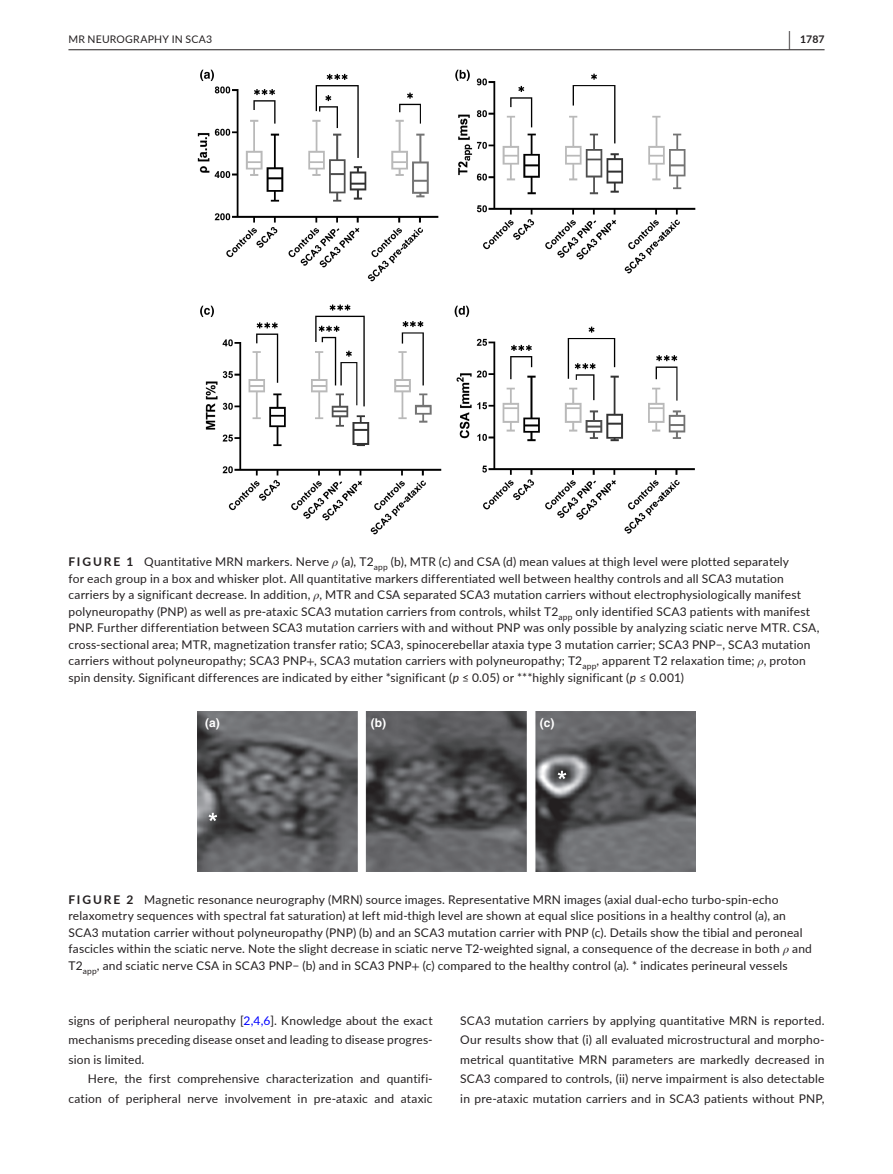
<style>
.page{position:relative;width:893px;height:1174px;background:#fff}
.page>*{position:absolute;margin:0;border:0;box-sizing:border-box;transform-origin:0 0}
.t1{font:12px/16.5px "Lato";letter-spacing:.015em;color:#231f20;text-align:justify}
.t2{font:700 12px "Helvetica";color:#fff}
.t3{font:10.5px "Lato";letter-spacing:.02em;color:#231f20}
.t4{font:700 10.5px "Lato";color:#231f20}
.s1{font-size:19.5px}
.s2{font-weight:700}
.s3{font-family:"STIX";font-style:italic}
.s4{font-family:"STIX"}
.s5{font-style:italic}
.s6{color:#00f}
</style>
<div class="page">
<hr style="left:68px;top:49px;width:756px;height:1px;background:#231f20">
<img style="left:198px;top:69px;width:497px;height:465px">
<img style="left:198px;top:711px;width:497px;height:160px">
<p class="t3" style="left:68px;top:31px;width:145px">MR NEUROGRAPHY IN SCA3</p>
<p class="t4" style="left:789px;top:31px;width:37px"><span class="s1">|</span> 1787</p>
<p class="t1" style="left:68px;top:553px;width:753px;text-align:left"><span class="s2">FIGURE 1</span> Quantitative MRN markers. Nerve <span class="s3">ρ</span> (a), T2<sub>app</sub> (b), MTR (c) and CSA (d) mean values at thigh level were plotted separately<br>for each group in a box and whisker plot. All quantitative markers differentiated well between healthy controls and all SCA3 mutation carriers by a significant decrease. In addition, <span class="s3">ρ</span>, MTR and CSA separated SCA3 mutation carriers without electrophysiologically manifest polyneuropathy (PNP) as well as pre-ataxic SCA3 mutation carriers from controls, whilst T2<sub>app</sub> only identified SCA3 patients with manifest PNP. Further differentiation between SCA3 mutation carriers with and without PNP was only possible by analyzing sciatic nerve MTR. CSA, cross-sectional area; MTR, magnetization transfer ratio; SCA3, spinocerebellar ataxia type 3 mutation carrier; SCA3 PNP−, SCA3 mutation carriers without polyneuropathy; SCA3 PNP<span class="s4">+</span>, SCA3 mutation carriers with polyneuropathy; T2<sub>app</sub>, apparent T2 relaxation time; <span class="s3">ρ</span>, proton spin density. Significant differences are indicated by either *significant (<span class="s5">p</span> ≤ 0.05) or ***highly significant (<span class="s5">p</span> ≤ 0.001)</p>
<p class="t2" style="left:205px;top:715px;width:16px">(a)</p>
<p class="t2" style="left:371px;top:715px;width:17px">(b)</p>
<p class="t2" style="left:540px;top:715px;width:16px">(c)</p>
<p class="t1" style="left:68px;top:890px;width:745px;text-align:left"><span class="s2">FIGURE 2</span> Magnetic resonance neurography (MRN) source images. Representative MRN images (axial dual-echo turbo-spin-echo relaxometry sequences with spectral fat saturation) at left mid-thigh level are shown at equal slice positions in a healthy control (a), an SCA3 mutation carrier without polyneuropathy (PNP) (b) and an SCA3 mutation carrier with PNP (c). Details show the tibial and peroneal fascicles within the sciatic nerve. Note the slight decrease in sciatic nerve T2-weighted signal, a consequence of the decrease in both <span class="s3">ρ</span> and T2<sub>app</sub>, and sciatic nerve CSA in SCA3 PNP− (b) and in SCA3 PNP<span class="s4">+</span> (c) compared to the healthy control (a). * indicates perineural vessels</p>
<p class="t1" style="left:68px;top:1010px;width:366px;line-height:19.5px">signs of peripheral neuropathy [<span class="s6">2,4,6</span>]. Knowledge about the exact mechanisms preceding disease onset and leading to disease progres&shy;sion is limited.</p>
<p class="t1" style="left:68px;top:1068px;width:366px;line-height:19.5px;text-align:right">Here, the first comprehensive characterization and quantifi&shy;cation of peripheral nerve involvement in pre-ataxic and ataxic</p>
<p class="t1" style="left:460px;top:1010px;width:366px;line-height:19.5px">SCA3 mutation carriers by applying quantitative MRN is reported.<br>Our results show that (i) all evaluated microstructural and morpho&shy;metrical quantitative MRN parameters are markedly decreased in SCA3 compared to controls, (ii) nerve impairment is also detectable in pre-ataxic mutation carriers and in SCA3 patients without PNP,</p>
</div>
